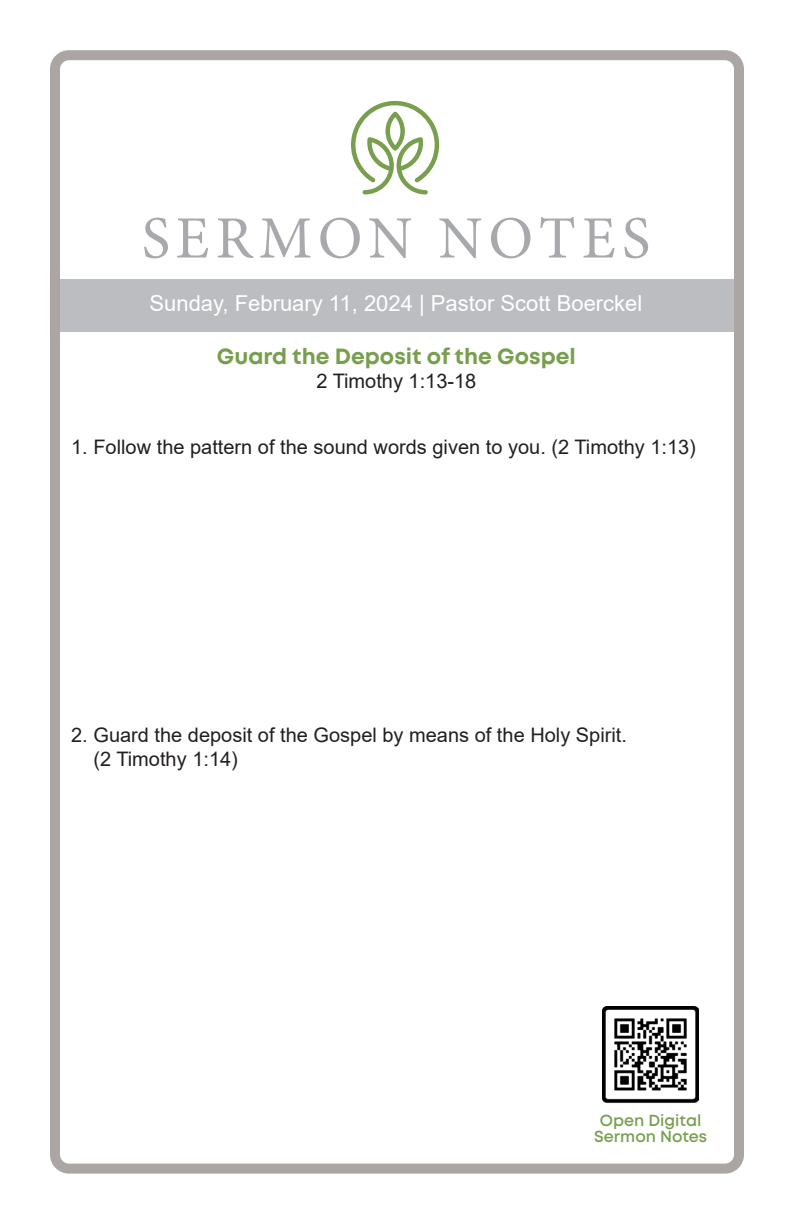
<style>
.page{position:relative;width:792px;height:1224px;background:#fff}
.page>*{position:absolute;margin:0;border:0;box-sizing:border-box;transform-origin:0 0}
.t1{font:60px "Minion Pro";letter-spacing:.095em;color:#a8a9ad}
.t2{font:22px "Arial";color:#fff}
.t3{font:700 22px "Mont";color:#789f4e}
.t4{font:20px "Arial";color:#231f20}
.t5{font:600 16px "Mont";color:#789f4e}
</style>
<div class="page">
<div style="left:52px;top:279px;width:686px;height:53px;background:#bcbdc0"></div>
<div style="left:50px;top:50px;width:694px;height:1124px;border:10px solid #aba6a4;border-radius:14px"></div>
<svg style="left:351px;top:101px;width:88px;height:93px"></svg>
<img style="left:603px;top:1006px;width:96px;height:97px">
<p class="t1" style="left:142px;top:198px;width:510px">SERMON NOTES</p>
<p class="t2" style="left:150px;top:289px;width:494px">Sunday, February 11, 2024 | Pastor Scott Boerckel</p>
<p class="t3" style="left:217px;top:342px;width:360px">Guard the Deposit of the Gospel</p>
<p class="t4" style="left:316px;top:367px;width:162px">2 Timothy 1:13-18</p>
<p class="t4" style="left:71px;top:433px;width:626px">1. Follow the pattern of the sound words given to you. (2 Timothy 1:13)</p>
<p class="t4" style="left:71px;top:721px;width:557px">2. Guard the deposit of the Gospel by means of the Holy Spirit.</p>
<p class="t4" style="left:93px;top:745px;width:146px">(2 Timothy 1:14)</p>
<p class="t5" style="left:600px;top:1110px;width:103px">Open Digital</p>
<p class="t5" style="left:594px;top:1126px;width:115px">Sermon Notes</p>
</div>
